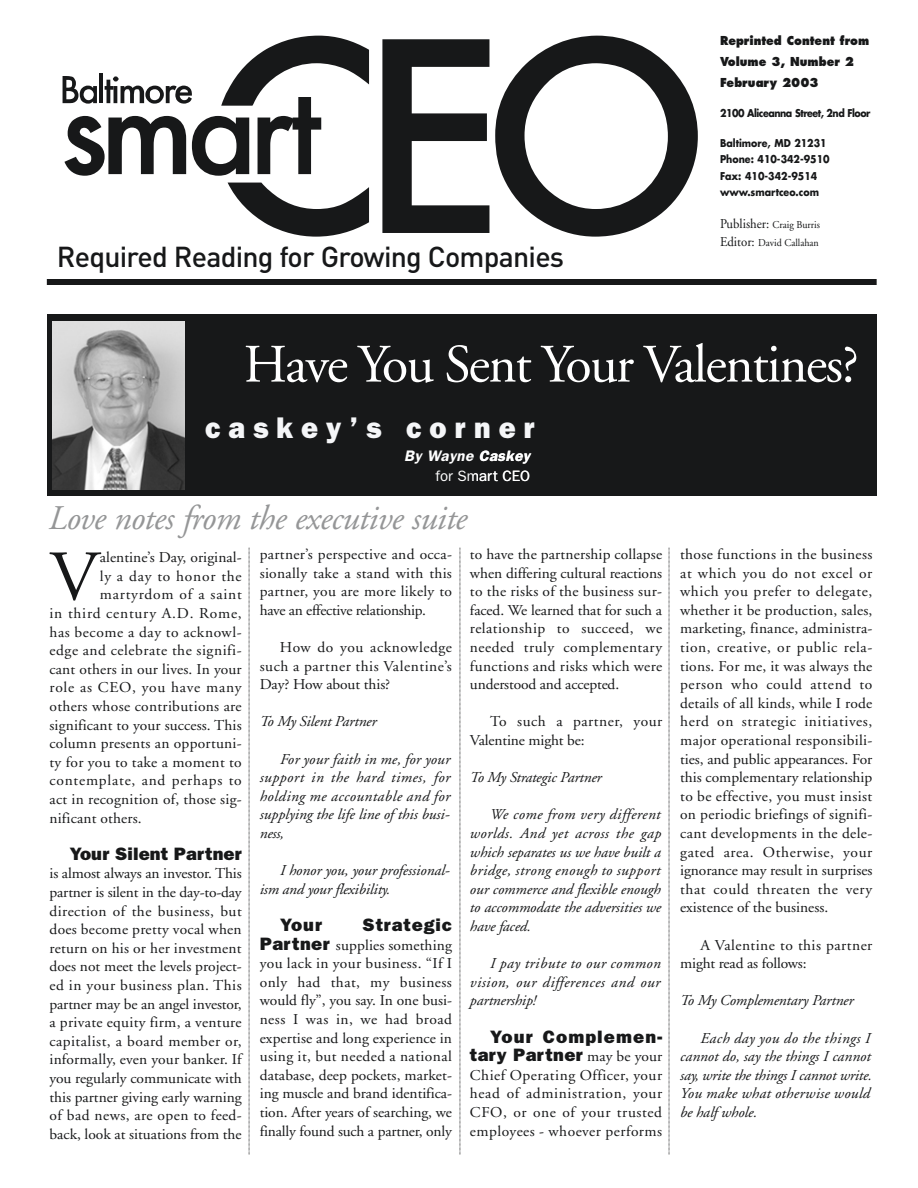
<style>
.page{position:relative;width:918px;height:1188px;background:#fff}
.page>*{position:absolute;margin:0;border:0;box-sizing:border-box;transform-origin:0 0}
.t1{font:71.1px "Adobe Garamond";color:#171819}
.t2{font:54px "Adobe Garamond";letter-spacing:-.03em;color:#fff}
.t3{font:italic 34.5px "Adobe Garamond";letter-spacing:-.015em;color:#959697}
.t4{font:800 30px "Franklin Gothic";letter-spacing:.28em;color:#f5f6f8;scale:.95 1}
.t5{font:500 28.5px "DIN";letter-spacing:-.025em;color:#171819}
.t6{font:800 18px/18.6px "Franklin Gothic";letter-spacing:.05em;color:#171819;text-align:right}
.t7{font:800 18px "Franklin Gothic";letter-spacing:.005em;color:#171819}
.t8{font:15px/18.6px "Adobe Garamond";letter-spacing:.02em;color:#171819;text-align:justify}
.t9{font:italic 15px/18.6px "Adobe Garamond";color:#171819;text-align:justify}
.t10{font:15px "Adobe Garamond";letter-spacing:.05em;color:#171819}
.t11{font:15px/18.6px "Adobe Garamond";letter-spacing:-.01em;color:#171819}
.t12{font:15px "Adobe Garamond";letter-spacing:.04em;color:#171819}
.t13{font:italic 600 15px "Franklin Gothic";letter-spacing:.03em;color:#fff}
.t14{font:15px "Franklin Gothic";color:#fff}
.t15{font:800 12px/21px "Futura";color:#171819;scale:.92 1}
.t16{font:700 10.5px/16.5px "Futura";color:#171819;scale:.9 1}
.t17{font:10.5px/18px "Adobe Garamond";color:#171819;scale:.95 1}
.t18{font:700 10.5px "Futura";letter-spacing:-.05em;color:#171819;scale:.9 1}
.s1{font-size:13.5px}
.s2{font-family:"Franklin Gothic";font-weight:800;font-size:18px}
.s3{font-family:"Adobe Garamond";font-weight:400;font-size:15px}
</style>
<div class="page">
<svg style="left:382px;top:39px;width:107px;height:194px"></svg>
<svg style="left:495px;top:36px;width:203px;height:201px"></svg>
<svg style="left:228px;top:183px;width:141px;height:54px"></svg>
<svg style="left:63px;top:36px;width:306px;height:140px"></svg>
<div style="left:47px;top:279px;width:830px;height:6px;background:#171819"></div>
<svg style="left:669px;top:547px;width:1px;height:608px"></svg>
<svg style="left:460px;top:547px;width:1px;height:608px"></svg>
<svg style="left:249px;top:547px;width:1px;height:608px"></svg>
<div style="left:47px;top:314px;width:830px;height:181px;background:#171819"></div>
<img style="left:53px;top:321px;width:131px;height:169px">
<h3 class="t5" style="left:57px;top:246px;width:509px">Required Reading for Growing Companies</h3>
<p class="t15" style="left:720px;top:31px;width:164px">Reprinted Content from<br>Volume 3, Number 2<br>February 2003</p>
<p class="t18" style="left:720px;top:108px;width:169px">2100 Aliceanna Street, 2nd Floor</p>
<p class="t16" style="left:720px;top:136px;width:123px">Baltimore, MD 21231<br>Phone: 410-342-9510<br>Fax: 410-342-9514 www.smartceo.com</p>
<p class="t17" style="left:720px;top:216px;width:107px"><span class="s1">Publisher:</span> Craig Burris<br><span class="s1">Editor:</span> David Callahan</p>
<h2 class="t2" style="left:244px;top:343px;width:617px">Have You Sent Your Valentines?</h2>
<h3 class="t4" style="left:205px;top:417px;width:348px">caskey’s corner</h3>
<p class="t13" style="left:404px;top:451px;width:128px">By Wayne Caskey</p>
<p class="t14" style="left:436px;top:471px;width:96px">for Smart CEO</p>
<h3 class="t3" style="left:49px;top:504px;width:420px">Love notes from the executive suite</h3>
<h1 class="t1" style="left:50px;top:548px;width:51px">V</h1>
<p class="t8" style="left:100px;top:550px;width:143px">alentine’s Day, original-</p>
<p class="t10" style="left:100px;top:570px;width:143px">ly a day to honor the</p>
<p class="t10" style="left:100px;top:589px;width:143px">martyrdom of a saint</p>
<p class="t10" style="left:50px;top:607px;width:194px">in third century A.D. Rome,</p>
<p class="t12" style="left:50px;top:626px;width:194px">has become a day to acknowl-</p>
<p class="t8" style="left:50px;top:643px;width:194px">edge and celebrate the signifi-</p>
<p class="t8" style="left:50px;top:661px;width:194px">cant others in our lives. In your</p>
<p class="t10" style="left:50px;top:682px;width:194px">role as CEO, you have many</p>
<p class="t8" style="left:50px;top:698px;width:194px">others whose contributions are</p>
<p class="t8" style="left:50px;top:717px;width:194px">significant to your success. This</p>
<p class="t8" style="left:50px;top:736px;width:194px">column presents an opportuni-</p>
<p class="t8" style="left:50px;top:754px;width:194px">ty for you to take a moment to</p>
<p class="t10" style="left:50px;top:775px;width:194px">contemplate, and perhaps to</p>
<p class="t8" style="left:50px;top:791px;width:194px">act in recognition of, those sig-</p>
<p class="t8" style="left:50px;top:810px;width:94px">nificant others.</p>
<p class="t7" style="left:70px;top:848px;width:173px">Your Silent Partner</p>
<p class="t8" style="left:50px;top:866px;width:194px">is almost always an investor. This partner is silent in the day-to-day direction of the business, but does become pretty vocal when return on his or her investment does not meet the levels project&shy;ed in your business plan. This partner may be an angel investor, a private equity firm, a venture capitalist, a board member or, informally, even your banker. If you regularly communicate with this partner giving early warning of bad news, are open to feed&shy;back, look at situations from the</p>
<p class="t8" style="left:260px;top:546px;width:194px">partner’s perspective and occa&shy;sionally take a stand with this partner, you are more likely to have an effective relationship.</p>
<p class="t8" style="left:260px;top:639px;width:194px;text-indent:20px">How do you acknowledge such a partner this Valentine’s Day? How about this?</p>
<p class="t9" style="left:260px;top:714px;width:118px">To My Silent Partner</p>
<p class="t9" style="left:260px;top:751px;width:192px;text-indent:20px">For your faith in me, for your support in the hard times, for holding me accountable and for supplying the life line of this busi&shy;ness,</p>
<p class="t9" style="left:260px;top:863px;width:191px;text-indent:20px">I honor you, your professional&shy;ism and your flexibility.</p>
<p class="t6" style="left:280px;top:917px;width:44px">Your</p>
<p class="t6" style="left:363px;top:917px;width:91px">Strategic</p>
<p class="t8" style="left:260px;top:937px;width:194px"><span class="s2">Partner</span> supplies something you lack in your business. “If I only had that, my business would fly”, you say. In one busi&shy;ness I was in, we had broad expertise and long experience in using it, but needed a national database, deep pockets, market&shy;ing muscle and brand identifica&shy;tion. After years of searching, we finally found such a partner, only</p>
<p class="t8" style="left:470px;top:546px;width:194px">to have the partnership collapse when differing cultural reactions to the risks of the business sur&shy;faced. We learned that for such a relationship to succeed, we needed truly complementary functions and risks which were understood and accepted.</p>
<p class="t11" style="left:470px;top:714px;width:194px;text-indent:20px">To such a partner, your<br>Valentine might be:</p>
<p class="t9" style="left:470px;top:770px;width:133px">To My Strategic Partner</p>
<p class="t9" style="left:470px;top:807px;width:193px;text-indent:20px">We come from very different worlds. And yet across the gap which separates us we have built a bridge, strong enough to support our commerce and flexible enough to accommodate the adversities we have faced.</p>
<p class="t9" style="left:470px;top:956px;width:192px;text-indent:20px">I pay tribute to our common vision, our differences and our partnership!</p>
<p class="t6" style="left:470px;top:1029px;width:194px">Your Complemen&shy;tary Partner <span class="s3">may be your</span></p>
<p class="t8" style="left:470px;top:1067px;width:194px">Chief Operating Officer, your head of administration, your CFO, or one of your trusted employees - whoever performs</p>
<p class="t8" style="left:680px;top:546px;width:194px">those functions in the business at which you do not excel or which you prefer to delegate, whether it be production, sales, marketing, finance, administra&shy;tion, creative, or public rela&shy;tions. For me, it was always the person who could attend to details of all kinds, while I rode herd on strategic initiatives, major operational responsibili&shy;ties, and public appearances. For this complementary relationship to be effective, you must insist on periodic briefings of signifi&shy;cant developments in the dele&shy;gated area. Otherwise, your ignorance may result in surprises that could threaten the very existence of the business.</p>
<p class="t8" style="left:680px;top:937px;width:194px;text-indent:20px">A Valentine to this partner might read as follows:</p>
<p class="t9" style="left:680px;top:993px;width:175px">To My Complementary Partner</p>
<p class="t9" style="left:680px;top:1030px;width:193px;text-align:left;text-indent:20px">Each day you do the things I cannot do, say the things I cannot say, write the things I cannot write.<br>You make what otherwise would be half whole.</p>
</div>
